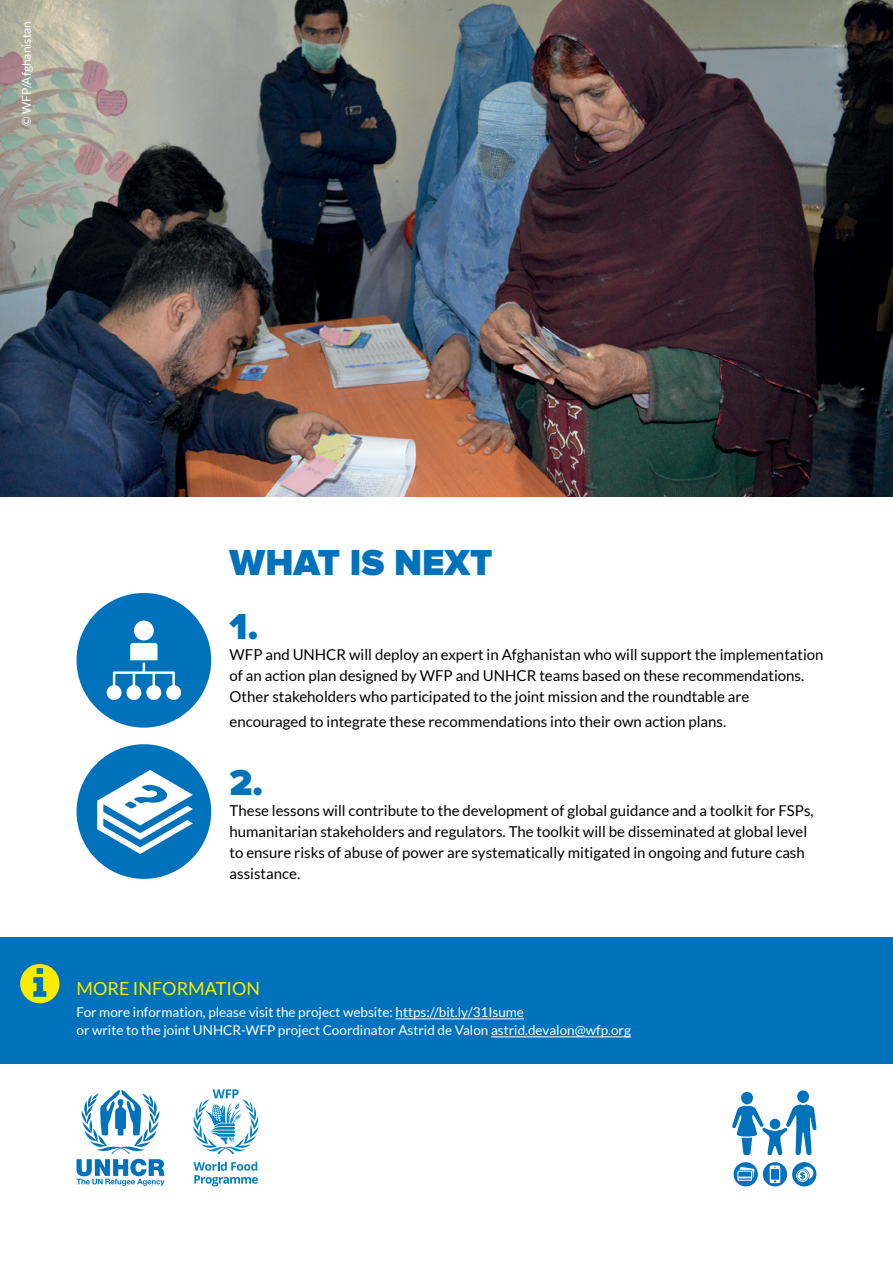
<style>
.page{position:relative;width:893px;height:1263px;background:#fff}
.page>*{position:absolute;margin:0;border:0;box-sizing:border-box;transform-origin:0 0}
.t1{font:900 37.5px/63.6px "Proxima Nova";color:#0072bc}
.t2{font:18px "Lato";color:#fdeb00}
.t3{font:15px/21px "Lato";color:#000}
.t4{font:13.5px/18px "Lato";color:#fff}
.t5{font:12px "Lato";color:#fff}
</style>
<div class="page">
<div style="left:77px;top:593px;width:134px;height:135px;background:#0072bc;border-radius:50%"></div>
<svg style="left:106px;top:621px;width:75px;height:79px"></svg>
<div style="left:77px;top:744px;width:134px;height:135px;background:#0072bc;border-radius:50%"></div>
<svg style="left:97px;top:770px;width:96px;height:84px"></svg>
<div style="left:0;top:938px;width:893px;height:126px;background:#0072bc"></div>
<hr style="left:395px;top:1018px;width:129px;height:1px;background:#fff">
<hr style="left:491px;top:1036px;width:140px;height:1px;background:#fff">
<svg style="left:20px;top:964px;width:40px;height:39px"></svg>
<svg style="left:77px;top:1090px;width:87px;height:96px"></svg>
<svg style="left:193px;top:1162px;width:65px;height:24px"></svg>
<svg style="left:193px;top:1089px;width:66px;height:65px"></svg>
<div style="left:797px;top:1090px;width:12px;height:13px;background:#0072bc;border-radius:50%"></div>
<div style="left:741px;top:1092px;width:12px;height:12px;background:#0072bc;border-radius:50%"></div>
<svg style="left:732px;top:1104px;width:85px;height:51px"></svg>
<svg style="left:734px;top:1162px;width:82px;height:24px"></svg>
<img style="left:0;top:0;width:893px;height:497px">
<p class="t5" style="left:20px;top:126px;width:106px;rotate:-90deg">© WFP/Afghanistan</p>
<h1 class="t1" style="left:230px;top:532px;width:264px">WHAT IS NEXT<br>1.</h1>
<p class="t3" style="left:230px;top:644px;width:595px">WFP and UNHCR will deploy an expert in Afghanistan who will support the implementation of an action plan designed by WFP and UNHCR teams based on these recommendations.<br>Other stakeholders who participated to the joint mission and the roundtable are</p>
<p class="t3" style="left:230px;top:711px;width:498px">encouraged to integrate these recommendations into their own action plans.</p>
<h1 class="t1" style="left:230px;top:752px;width:35px">2.</h1>
<p class="t3" style="left:230px;top:800px;width:586px">These lessons will contribute to the development of global guidance and a toolkit for FSPs, humanitarian stakeholders and regulators. The toolkit will be disseminated at global level to ensure risks of abuse of power are systematically mitigated in ongoing and future cash assistance.</p>
<p class="t2" style="left:77px;top:978px;width:185px">MORE INFORMATION</p>
<p class="t4" style="left:77px;top:1002px;width:556px">For more information, please visit the project website: https://bit.ly/31Isume<br>or write to the joint UNHCR-WFP project Coordinator Astrid de Valon astrid.devalon@wfp.org</p>
</div>
